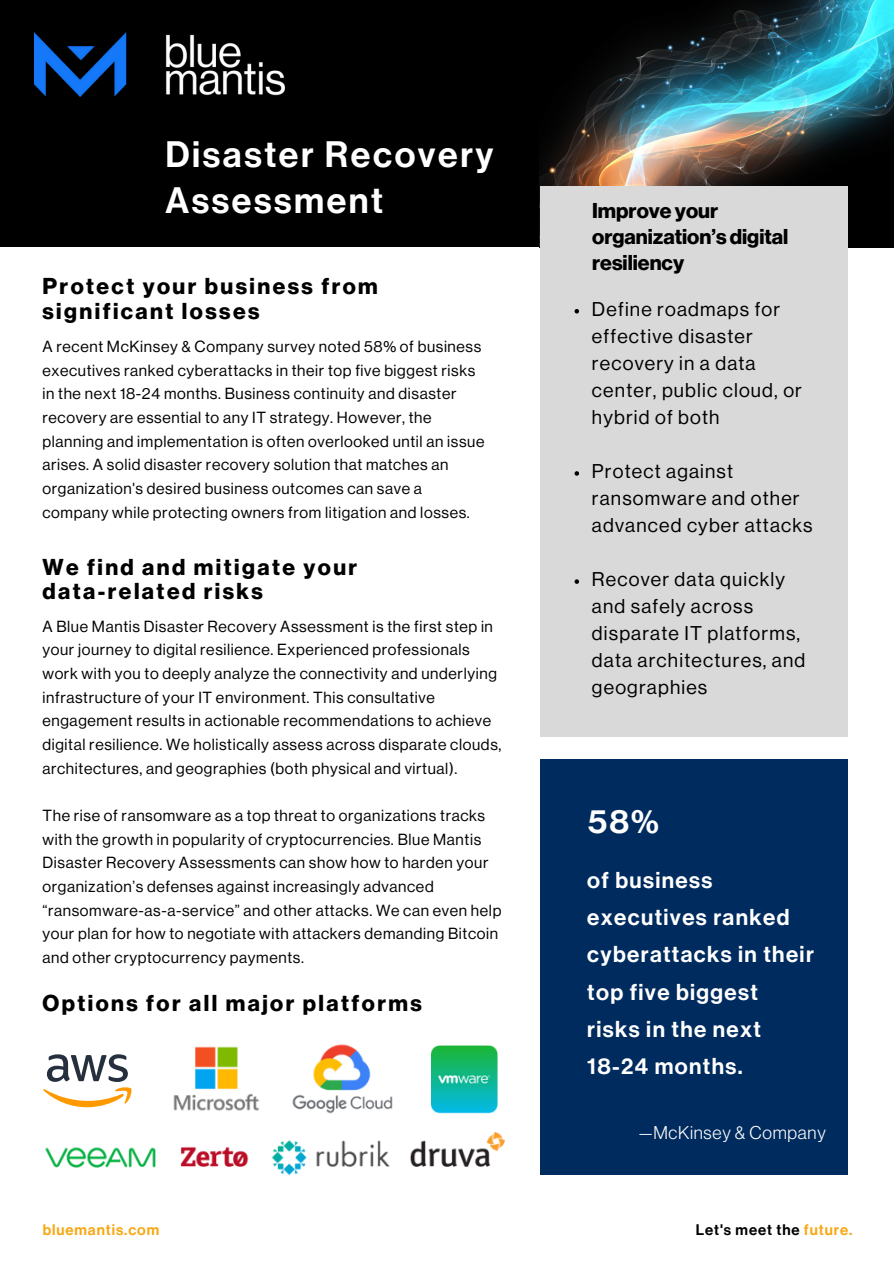
<style>
.page{position:relative;width:894px;height:1264px;background:#fff}
.page>*{position:absolute;margin:0;border:0;box-sizing:border-box;transform-origin:0 0}
.t1{font:36px/46.2px "Neue Haas Display Mediu";letter-spacing:.07em;color:#fff}
.t2{font:33px "Neue Haas Display Mediu";color:#fff}
.t3{font:700 22.5px "Neue Haas Display";letter-spacing:.11em;color:#000}
.t4{font:22.5px/37.2px "Neue Haas Display Mediu";letter-spacing:.06em;color:#fff}
.t5{font:700 21px/26px "Neue Haas Display";color:#000}
.t6{font:300 21px "Neue Haas Display";color:#000}
.t7{font:19.5px/27px "Neue Haas Display";letter-spacing:.06em;color:#000}
.t8{font:300 18px "Neue Haas Display";letter-spacing:.04em;color:#fff}
.t9{font:15.75px/23.7px "Neue Haas Display";letter-spacing:.04em;color:#000}
.t10{font:15px "Neue Haas Display Mediu";letter-spacing:.06em;color:#000}
.t11{font:15px "Neue Haas Display Mediu";letter-spacing:.06em;color:#f7a814}
.s1{color:#f7a814}
</style>
<div class="page">
<div style="left:0;top:0;width:893px;height:247px;background:#000"></div>
<img style="left:35px;top:32px;width:250px;height:65px">
<div style="left:539px;top:759px;width:308px;height:415px;background:#002b5e"></div>
<svg style="left:43px;top:1054px;width:89px;height:53px"></svg>
<img style="left:173px;top:1046px;width:86px;height:65px">
<img style="left:292px;top:1044px;width:101px;height:70px">
<img style="left:431px;top:1045px;width:66px;height:68px">
<img style="left:45px;top:1132px;width:459px;height:44px">
<img style="left:539px;top:0;width:354px;height:248px">
<div style="left:539px;top:186px;width:308px;height:550px;background:#d9d9d9"></div>
<svg style="left:574px;top:309px;width:5px;height:4px"></svg>
<svg style="left:574px;top:471px;width:5px;height:4px"></svg>
<svg style="left:574px;top:579px;width:5px;height:5px"></svg>
<p class="t1" style="left:165px;top:133px;width:329px">Disaster Recovery<br>Assessment</p>
<p class="t3" style="left:42px;top:276px;width:337px">Protect your business from</p>
<p class="t3" style="left:42px;top:300px;width:218px">significant losses</p>
<p class="t9" style="left:42px;top:335px;width:443px">A recent McKinsey &amp; Company survey noted 58% of business executives ranked cyberattacks in their top five biggest risks in the next 18-24 months. Business continuity and disaster recovery are essential to any IT strategy. However, the planning and implementation is often overlooked until an issue arises. A solid disaster recovery solution that matches an organization's desired business outcomes can save a company while protecting owners from litigation and losses.</p>
<p class="t3" style="left:42px;top:556px;width:316px">We find and mitigate your</p>
<p class="t3" style="left:42px;top:581px;width:222px">data-related risks</p>
<p class="t9" style="left:42px;top:615px;width:460px">A Blue Mantis Disaster Recovery Assessment is the first step in your journey to digital resilience. Experienced professionals work with you to deeply analyze the connectivity and underlying infrastructure of your IT environment. This consultative engagement results in actionable recommendations to achieve digital resilience. We holistically assess across disparate clouds, architectures, and geographies (both physical and virtual).</p>
<p class="t9" style="left:42px;top:804px;width:460px">The rise of ransomware as a top threat to organizations tracks with the growth in popularity of cryptocurrencies. Blue Mantis Disaster Recovery Assessments can show how to harden your organization’s defenses against increasingly advanced “ransomware-as-a-service” and other attacks. We can even help your plan for how to negotiate with attackers demanding Bitcoin and other cryptocurrency payments.</p>
<p class="t3" style="left:42px;top:992px;width:381px">Options for all major platforms</p>
<p class="t6" style="left:561px;top:201px;width:202px">Maximump rformance.</p>
<p class="t6" style="left:561px;top:226px;width:121px">At y ur speed.</p>
<p class="t5" style="left:592px;top:198px;width:127px">Improve your</p>
<p class="t5" style="left:592px;top:224px;width:197px">organization’s digital resiliency</p>
<p class="t7" style="left:591px;top:296px;width:211px">Define roadmaps for effective disaster recovery in a data center, public cloud, or hybrid of both</p>
<p class="t7" style="left:591px;top:458px;width:222px">Protect against ransomware and other advanced cyber attacks</p>
<p class="t7" style="left:591px;top:566px;width:215px">Recover data quickly and safely across disparate IT platforms, data architectures, and geographies</p>
<p class="t2" style="left:588px;top:806px;width:72px">58%</p>
<p class="t4" style="left:587px;top:862px;width:228px">of business executives ranked cyberattacks in their top five biggest risks in the next</p>
<p class="t4" style="left:587px;top:1048px;width:157px">18-24 months.</p>
<p class="t8" style="left:638px;top:1124px;width:188px">—McKinsey &amp; Company</p>
<p class="t11" style="left:43px;top:1222px;width:118px">bluemantis.com</p>
<p class="t10" style="left:695px;top:1222px;width:158px">Let's meet the <span class="s1">future.</span></p>
</div>
